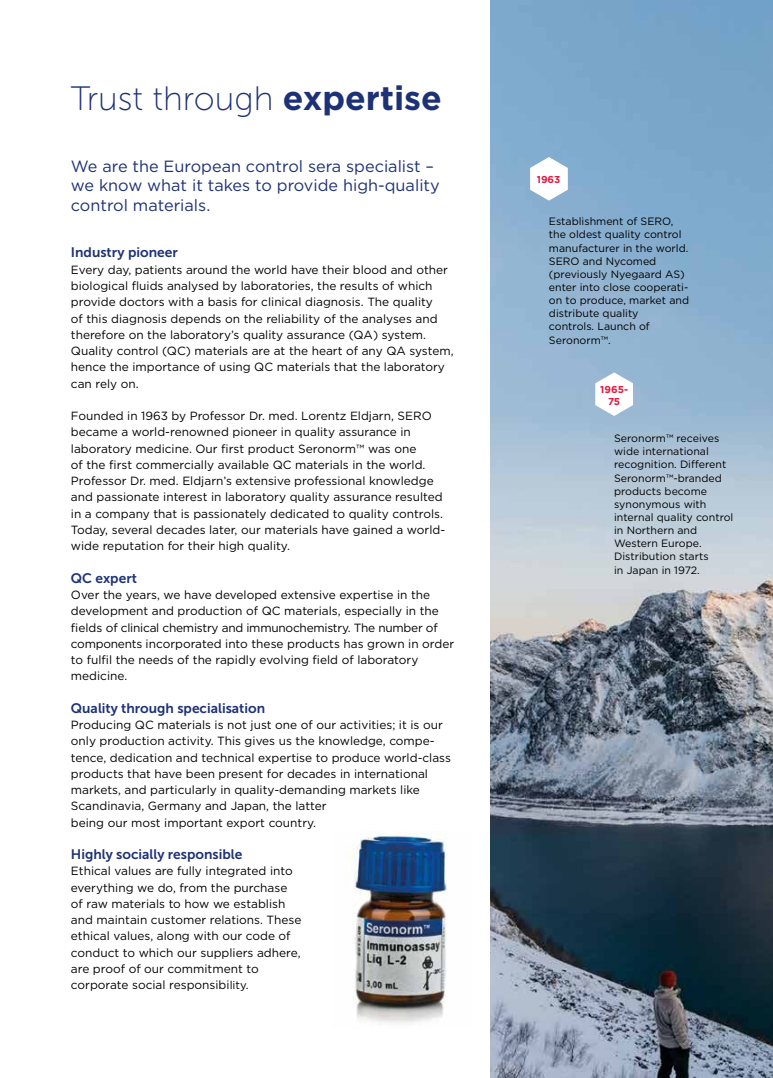
<style>
.page{position:relative;width:773px;height:1078px;background:#fff}
.page>*{position:absolute;margin:0;border:0;box-sizing:border-box;transform-origin:0 0}
.t1{font:33.75px "Museo Sans 100";color:#1d3176}
.t2{font:16.25px/19.5px "Gotham";color:#1d3176}
.t3{font:13.75px "Museo Sans 700";color:#1d3176}
.t4{font:11.88px/16.2px "Gotham";color:#000}
.t5{font:10.62px/13.1px "Gotham";color:#000}
.t6{font:700 10px/12px "Gotham";color:#e2193f;text-align:center}
.s1{font-family:"Gotham";font-weight:700}
.s2{font-size:11.25px}
</style>
<div class="page">
<img style="left:490px;top:0;width:282px;height:1077px">
<svg style="left:595px;top:372px;width:38px;height:44px"></svg>
<svg style="left:530px;top:157px;width:37px;height:43px"></svg>
<img style="left:349px;top:833px;width:98px;height:190px">
<h1 class="t1" style="left:71px;top:81px;width:372px">Trust through <span class="s1">expertise</span></h1>
<h2 class="t2" style="left:71px;top:156px;width:370px">We are the European control sera specialist – we know what it takes to provide high-quality control materials.</h2>
<p class="t3" style="left:71px;top:245px;width:108px">Industry pioneer</p>
<p class="t4" style="left:71px;top:261px;width:384px">Every day, patients around the world have their blood and other biological fluids analysed by laboratories, the results of which provide doctors with a basis for clinical diagnosis. The quality<br>of this diagnosis depends on the reliability of the analyses and therefore on the laboratory’s quality assurance (QA) system.<br>Quality control (QC) materials are at the heart of any QA system, hence the importance of using QC materials that the laboratory can rely on.</p>
<p class="t4" style="left:71px;top:407px;width:376px">Founded in 1963 by Professor Dr. med. Lorentz Eldjarn, SERO became a world-renowned pioneer in quality assurance in laboratory medicine. Our first product Seronorm™ was one<br>of the first commercially available QC materials in the world.<br>Professor Dr. med. Eldjarn’s extensive professional knowledge and passionate interest in laboratory quality assurance resulted in a company that is passionately dedicated to quality controls.<br>Today, several decades later, our materials have gained a world&shy;wide reputation for their high quality.</p>
<p class="t3" style="left:71px;top:570px;width:67px">QC expert</p>
<p class="t4" style="left:71px;top:586px;width:385px">Over the years, we have developed extensive expertise in the development and production of QC materials, especially in the fields of clinical chemistry and immunochemistry. The number of components incorporated into these products has grown in order to fulfil the needs of the rapidly evolving field of laboratory medicine.</p>
<p class="t3" style="left:71px;top:700px;width:196px">Quality through specialisation</p>
<p class="t4" style="left:71px;top:716px;width:381px">Producing QC materials is not just one of our activities; it is our only production activity. This gives us the knowledge, compe&shy;tence, dedication and technical expertise to produce world-class products that have been present for decades in international markets, and particularly in quality-demanding markets like Scandinavia, Germany and Japan, the latter<br>being our most important export country.</p>
<p class="t3" style="left:71px;top:846px;width:173px">Highly socially responsible</p>
<p class="t4" style="left:71px;top:862px;width:232px">Ethical values are fully integrated into everything we do, from the purchase of raw materials to how we establish and maintain customer relations. These ethical values, along with our code of conduct to which our suppliers adhere, are proof of our commitment to corporate social responsibi<span class="s2">lity.</span></p>
<p class="t6" style="left:536px;top:173px;width:25px">1963</p>
<p class="t5" style="left:549px;top:215px;width:142px">Establishment of SERO, the oldest quality control manufacturer in the world.<br>SERO and Nycomed (previously Nyegaard AS) enter into close cooperati&shy;on to produce, market and distribute quality<br>controls. Launch of<br>Seronorm™.</p>
<p class="t6" style="left:600px;top:383px;width:29px">1965-<br>75</p>
<p class="t5" style="left:614px;top:431px;width:121px">Seronorm™ receives wide international recognition. Different<br>Seronorm™-branded products become synonymous with internal quality control in Northern and<br>Western Europe.<br>Distribution starts<br>in Japan in 1972.</p>
</div>
